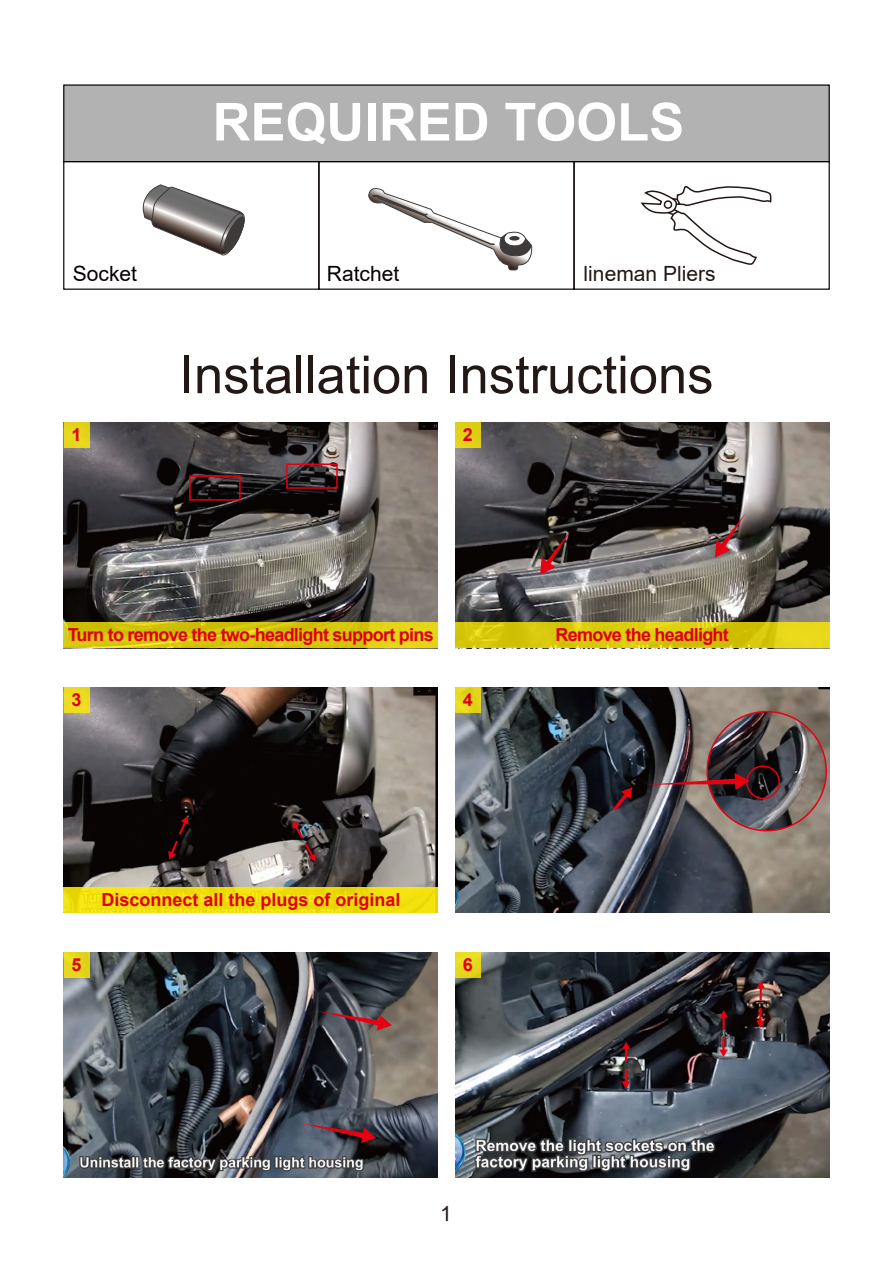
<style>
.page{position:relative;width:893px;height:1263px;background:#fff}
.page>*{position:absolute;margin:0;border:0;box-sizing:border-box;transform-origin:0 0}
.t1{font:52.5px "Arial";color:#221815}
.t2{font:700 52.5px "Arial";color:#fff}
.t3{font:21px "Arial";color:#070002}
.t4{font:21px "Arial";color:#221714}
.t5{font:21px "Arial";color:#221815}
.t6{font:700 18px "Arial";letter-spacing:-.04em;color:#e10011}
.t7{font:700 18px "Arial";color:#e10011}
</style>
<div class="page">
<div style="left:63px;top:84px;width:767px;height:78px;background:#b2b2b2"></div>
<img style="left:455px;top:423px;width:374px;height:199px">
<div style="left:455px;top:423px;width:25px;height:25px;background:#e0d016"></div>
<svg style="left:455px;top:622px;width:374px;height:26px;background:#d9ca0d"></svg>
<svg style="left:540px;top:530px;width:31px;height:45px"></svg>
<svg style="left:715px;top:513px;width:30px;height:44px"></svg>
<img style="left:64px;top:688px;width:374px;height:199px">
<div style="left:64px;top:688px;width:25px;height:25px;background:#eddd22"></div>
<div style="left:64px;top:887px;width:374px;height:26px;background:#f0df0b"></div>
<svg style="left:168px;top:816px;width:21px;height:43px"></svg>
<svg style="left:293px;top:821px;width:23px;height:41px"></svg>
<img style="left:64px;top:952px;width:374px;height:226px">
<svg style="left:317px;top:1011px;width:75px;height:19px"></svg>
<svg style="left:301px;top:1123px;width:75px;height:20px"></svg>
<div style="left:64px;top:952px;width:25px;height:26px;background:#e7d81d"></div>
<img style="left:64px;top:423px;width:374px;height:199px">
<div style="left:64px;top:423px;width:25px;height:25px;background:#e6d61b"></div>
<svg style="left:64px;top:622px;width:374px;height:26px;background:#d7c80b"></svg>
<div style="left:189px;top:475px;width:52px;height:26px;border:2px solid #e60012"></div>
<div style="left:286px;top:463px;width:52px;height:26px;border:2px solid #e60012"></div>
<img style="left:455px;top:688px;width:374px;height:225px">
<div style="left:455px;top:688px;width:25px;height:25px;background:#e2d519"></div>
<img style="left:707px;top:712px;width:119px;height:119px;border-radius:60px">
<svg style="left:647px;top:773px;width:103px;height:17px;background:#733e42"></svg>
<div style="left:746px;top:765px;width:34px;height:34px;border:2px solid #e60012;border-radius:50%"></div>
<img style="left:455px;top:952px;width:374px;height:226px">
<div style="left:455px;top:952px;width:25px;height:26px;background:#e6d81e"></div>
<svg style="left:756px;top:981px;width:9px;height:19px"></svg>
<hr style="left:759px;top:1008px;width:3px;height:14px;background:#e60012">
<svg style="left:756px;top:1020px;width:9px;height:8px"></svg>
<svg style="left:719px;top:1010px;width:9px;height:20px"></svg>
<hr style="left:722px;top:1037px;width:3px;height:14px;background:#e60012">
<svg style="left:719px;top:1049px;width:9px;height:8px"></svg>
<svg style="left:622px;top:1042px;width:8px;height:19px"></svg>
<svg style="left:622px;top:1069px;width:8px;height:20px"></svg>
<svg style="left:609px;top:787px;width:23px;height:27px"></svg>
<svg style="left:640px;top:185px;width:132px;height:80px"></svg>
<div style="left:63px;top:161px;width:256px;height:129px;border:1px solid #070002"></div>
<div style="left:318px;top:161px;width:257px;height:129px;border:1px solid #070002"></div>
<div style="left:573px;top:161px;width:257px;height:129px;border:1px solid #070002"></div>
<svg style="left:142px;top:184px;width:103px;height:72px"></svg>
<svg style="left:368px;top:188px;width:164px;height:83px"></svg>
<h1 class="t2" style="left:213px;top:85px;width:473px">REQUIRED TOOLS</h1>
<p class="t3" style="left:73px;top:260px;width:66px">Socket</p>
<p class="t3" style="left:327px;top:260px;width:74px">Ratchet</p>
<p class="t4" style="left:584px;top:260px;width:133px">lineman Pliers</p>
<p class="t6" style="left:72px;top:422px;width:12px">1</p>
<h1 class="t1" style="left:179px;top:339px;width:535px">Installation Instructions</h1>
<p class="t6" style="left:463px;top:422px;width:12px">23</p>
<p class="t6" style="left:68px;top:622px;width:368px">Turn to remove the two-headlight support pins</p>
<p class="t6" style="left:555px;top:622px;width:175px">Remove the headlight</p>
<p class="t6" style="left:72px;top:687px;width:12px">3</p>
<p class="t6" style="left:463px;top:687px;width:12px">4</p>
<p class="t7" style="left:101px;top:887px;width:301px">Disconnect all the plugs of original</p>
<p class="t6" style="left:72px;top:952px;width:12px">5</p>
<p class="t6" style="left:463px;top:952px;width:12px">6</p>
<p class="t5" style="left:440px;top:1199px;width:13px">1</p>
</div>
